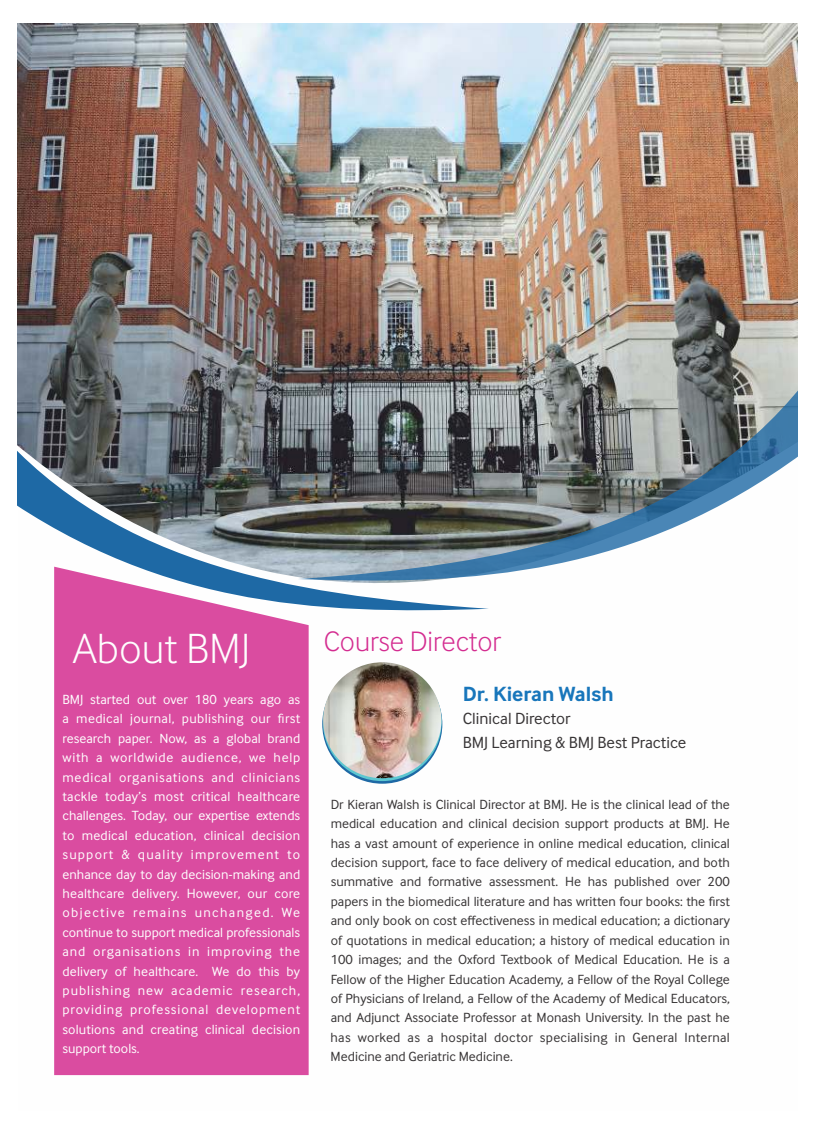
<style>
.page{position:relative;width:815px;height:1134px;background:#fff}
.page>*{position:absolute;margin:0;border:0;box-sizing:border-box;transform-origin:0 0}
.t1{font:300 43.75px "Inter Face";color:#fefefe}
.t2{font:300 29.12px "Inter Face";color:#d42c90}
.t3{font:700 21.38px "Inter Face";color:#1876bb}
.t4{font:16.75px/23.6px "Inter Face";color:#373435}
.t5{font:13.75px/19.4px "Inter Face";color:#373435;text-align:justify}
.t6{font:13.75px/19.4px "Inter Face";letter-spacing:.01em;color:#fefefe;text-align:justify}
</style>
<div class="page">
<img style="left:18px;top:23px;width:779px;height:391px">
<svg style="left:18px;top:414px;width:471px;height:197px"></svg>
<svg style="left:298px;top:384px;width:499px;height:201px"></svg>
<div style="left:54px;top:567px;width:255px;height:508px;background:#da4ca0"></div>
<svg style="left:322px;top:665px;width:120px;height:119px"></svg>
<svg style="left:323px;top:663px;width:119px;height:118px"></svg>
<img style="left:323px;top:662px;width:118px;height:116px;border-radius:50%">
<h1 class="t1" style="left:73px;top:634px;width:179px">About BMJ</h1>
<p class="t6" style="left:62px;top:691px;width:239px">BMJ started out over 180 years ago as a medical journal, publishing our first research paper. Now, as a global brand with a worldwide audience, we help medical organisations and clinicians tackle today’s most critical healthcare challenges. Today, our expertise extends to medical education, clinical decision support &amp; quality improvement to enhance day to day decision-making and healthcare delivery. However, our core objective remains unchanged. We continue to support medical professionals and organisations in improving the delivery of healthcare. We do this by publishing new academic research, providing professional development solutions and creating clinical decision support tools.</p>
<h2 class="t2" style="left:324px;top:632px;width:179px">Course Director</h2>
<h3 class="t3" style="left:463px;top:687px;width:153px">Dr. Kieran Walsh</h3>
<p class="t4" style="left:463px;top:708px;width:225px">Clinical Director<br>BMJ Learning &amp; BMJ Best Practice</p>
<p class="t5" style="left:331px;top:796px;width:401px">Dr Kieran Walsh is Clinical Director at BMJ. He is the clinical lead of the medical education and clinical decision support products at BMJ. He has a vast amount of experience in online medical education, clinical decision support, face to face delivery of medical education, and both summative and formative assessment. He has published over 200 papers in the biomedical literature and has written four books: the first and only book on cost effectiveness in medical education; a dictionary of quotations in medical education; a history of medical education in 100 images; and the Oxford Textbook of Medical Education. He is a Fellow of the Higher Education Academy, a Fellow of the Royal College of Physicians of Ireland, a Fellow of the Academy of Medical Educators, and Adjunct Associate Professor at Monash University. In the past he has worked as a hospital doctor specialising in General Internal Medicine and Geriatric Medicine.</p>
</div>
